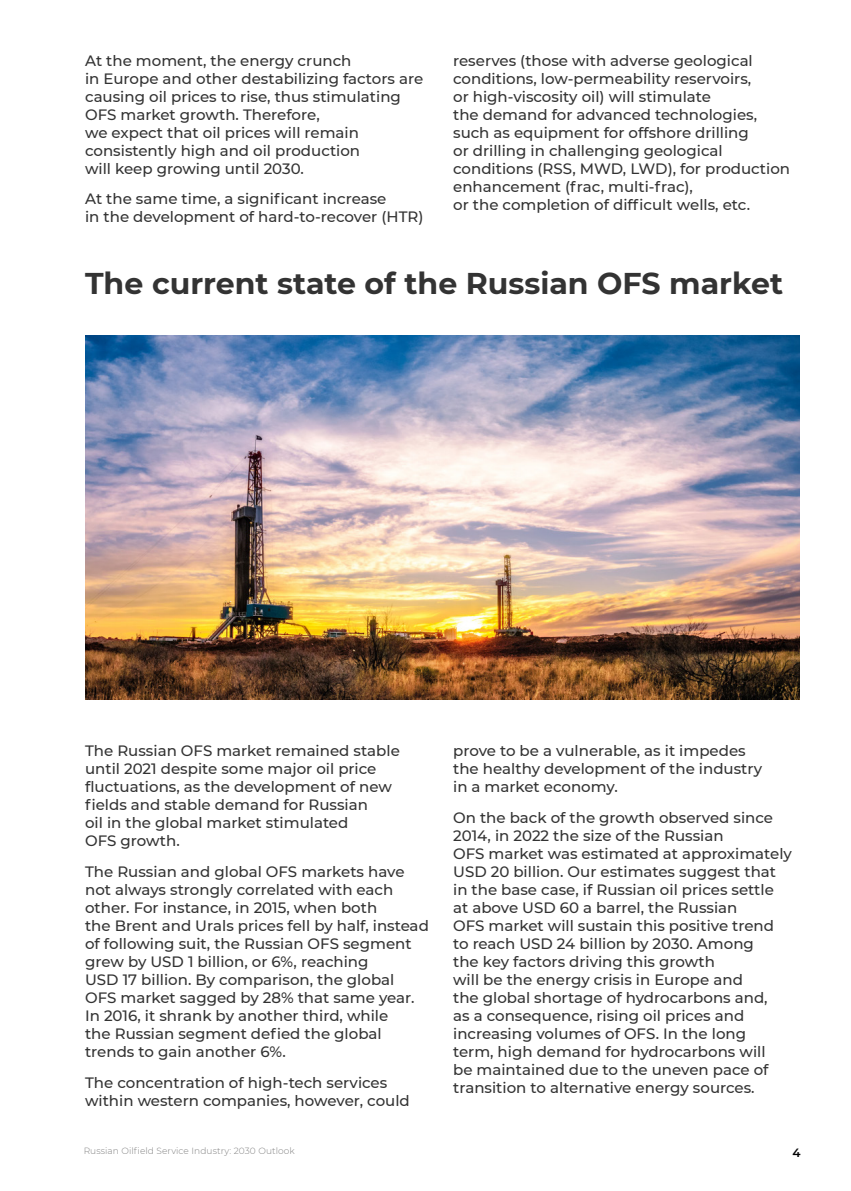
<style>
.page{position:relative;width:851px;height:1191px;background:#fff}
.page>*{position:absolute;margin:0;border:0;box-sizing:border-box;transform-origin:0 0}
.t1{font:700 30px "Montserrat";color:#333}
.t2{font:500 15px/18px "Montserrat";color:#333}
.t3{font:600 12px "Montserrat";color:#020203}
.t4{font:300 9px "Montserrat";letter-spacing:.01em;color:#808080}
</style>
<div class="page">
<img style="left:85px;top:336px;width:714px;height:363px">
<p class="t2" style="left:85px;top:51px;width:339px">At the moment, the energy crunch<br>in Europe and other destabilizing factors are causing oil prices to rise, thus stimulating OFS market growth. Therefore,<br>we expect that oil prices will remain consistently high and oil production<br>will keep growing until 2030.</p>
<p class="t2" style="left:85px;top:189px;width:340px">At the same time, a significant increase<br>in the development of hard-to-recover (HTR)</p>
<p class="t2" style="left:453px;top:51px;width:338px">reserves (those with adverse geological conditions, low-permeability reservoirs,<br>or high-viscosity oil) will stimulate<br>the demand for advanced technologies, such as equipment for offshore drilling<br>or drilling in challenging geological conditions (RSS, MWD, LWD), for production enhancement (frac, multi-frac),<br>or the completion of difficult wells, etc.</p>
<h1 class="t1" style="left:85px;top:262px;width:699px">The current state of the Russian OFS market</h1>
<p class="t2" style="left:85px;top:741px;width:316px">The Russian OFS market remained stable until 2021 despite some major oil price fluctuations, as the development of new fields and stable demand for Russian<br>oil in the global market stimulated<br>OFS growth.</p>
<p class="t2" style="left:85px;top:862px;width:345px">The Russian and global OFS markets have not always strongly correlated with each other. For instance, in 2015, when both<br>the Brent and Urals prices fell by half, instead of following suit, the Russian OFS segment grew by USD 1 billion, or 6%, reaching<br>USD 17 billion. By comparison, the global OFS market sagged by 28% that same year.<br>In 2016, it shrank by another third, while<br>the Russian segment defied the global trends to gain another 6%.</p>
<p class="t2" style="left:85px;top:1072px;width:326px">The concentration of high-tech services within western companies, however, could</p>
<p class="t2" style="left:453px;top:741px;width:310px">prove to be a vulnerable, as it impedes the healthy development of the industry in a market economy.</p>
<p class="t2" style="left:453px;top:808px;width:340px">On the back of the growth observed since 2014, in 2022 the size of the Russian<br>OFS market was estimated at approximately USD 20 billion. Our estimates suggest that in the base case, if Russian oil prices settle at above USD 60 a barrel, the Russian<br>OFS market will sustain this positive trend to reach USD 24 billion by 2030. Among<br>the key factors driving this growth<br>will be the energy crisis in Europe and<br>the global shortage of hydrocarbons and,<br>as a consequence, rising oil prices and increasing volumes of OFS. In the long<br>term, high demand for hydrocarbons will<br>be maintained due to the uneven pace of transition to alternative energy sources.</p>
<p class="t4" style="left:84px;top:1144px;width:213px">Russian Oilfield Service Industry: 2030 Outlook</p>
<p class="t3" style="left:792px;top:1144px;width:10px">4</p>
</div>
